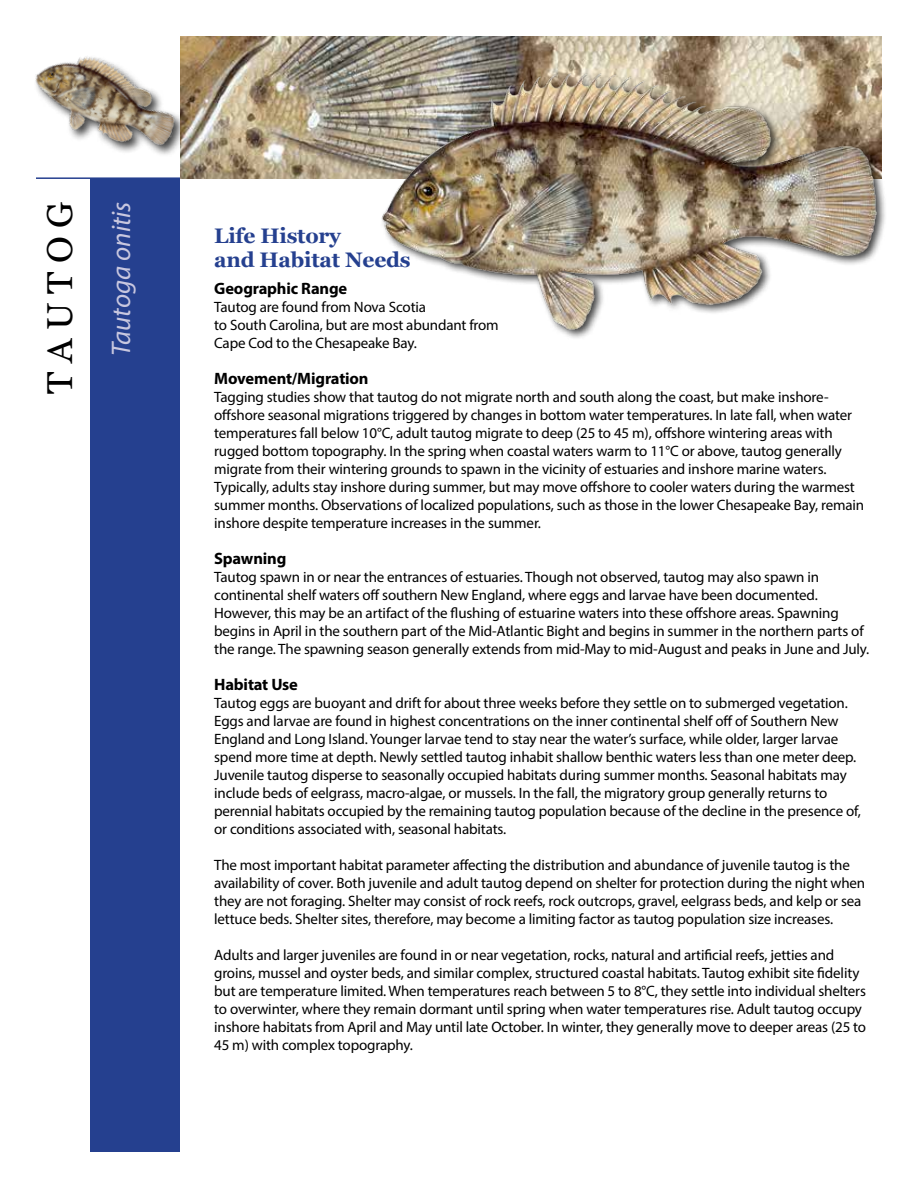
<style>
.page{position:relative;width:918px;height:1188px;background:#fff}
.page>*{position:absolute;margin:0;border:0;box-sizing:border-box;transform-origin:0 0}
.t1{font:36px "Georgia";color:#000}
.t2{font:italic 27px "Myriad Pro";color:#c8c7df}
.t3{font:700 21px/24px "Georgia";letter-spacing:-.01em;color:#25408f}
.t4{font:700 16.5px "Myriad Pro";letter-spacing:-.01em;color:#000}
.t5{font:15px/18px "Myriad Pro";letter-spacing:-.01em;color:#000}
</style>
<div class="page">
<div style="left:90px;top:178px;width:90px;height:974px;background:#25408f"></div>
<hr style="left:36px;top:177px;width:846px;height:2px;background:#25408f">
<img style="left:180px;top:36px;width:702px;height:142px">
<img style="left:376px;top:70px;width:506px;height:265px">
<img style="left:35px;top:36px;width:154px;height:134px">
<h1 class="t1" style="left:38px;top:394px;width:194px;rotate:-90deg">T A U T O G</h1>
<h2 class="t2" style="left:104px;top:356px;width:156px;rotate:-90deg">Tautoga onitis</h2>
<h3 class="t3" style="left:214px;top:223px;width:198px">Life History<br>and Habitat Needs</h3>
<p class="t4" style="left:214px;top:277px;width:135px">Geographic Range</p>
<p class="t5" style="left:214px;top:297px;width:286px">Tautog are found from Nova Scotia<br>to South Carolina, but are most abundant from<br>Cape Cod to the Chesapeake Bay.</p>
<p class="t4" style="left:214px;top:367px;width:156px">Movement/Migration</p>
<p class="t5" style="left:214px;top:387px;width:652px">Tagging studies show that tautog do not migrate north and south along the coast, but make inshore&shy;offshore seasonal migrations triggered by changes in bottom water temperatures. In late fall, when water temperatures fall below 10°C, adult tautog migrate to deep (25 to 45 m), offshore wintering areas with rugged bottom topography. In the spring when coastal waters warm to 11°C or above, tautog generally migrate from their wintering grounds to spawn in the vicinity of estuaries and inshore marine waters.<br>Typically, adults stay inshore during summer, but may move offshore to cooler waters during the warmest summer months. Observations of localized populations, such as those in the lower Chesapeake Bay, remain inshore despite temperature increases in the summer.</p>
<p class="t4" style="left:214px;top:547px;width:74px">Spawning</p>
<p class="t5" style="left:214px;top:567px;width:657px">Tautog spawn in or near the entrances of estuaries. Though not observed, tautog may also spawn in continental shelf waters off southern New England, where eggs and larvae have been documented.<br>However, this may be an artifact of the flushing of estuarine waters into these offshore areas. Spawning begins in April in the southern part of the Mid-Atlantic Bight and begins in summer in the northern parts of the range. The spawning season generally extends from mid-May to mid-August and peaks in June and July.</p>
<p class="t4" style="left:214px;top:673px;width:85px">Habitat Use</p>
<p class="t5" style="left:214px;top:693px;width:648px">Tautog eggs are buoyant and drift for about three weeks before they settle on to submerged vegetation.<br>Eggs and larvae are found in highest concentrations on the inner continental shelf off of Southern New England and Long Island. Younger larvae tend to stay near the water’s surface, while older, larger larvae spend more time at depth. Newly settled tautog inhabit shallow benthic waters less than one meter deep.<br>Juvenile tautog disperse to seasonally occupied habitats during summer months. Seasonal habitats may include beds of eelgrass, macro-algae, or mussels. In the fall, the migratory group generally returns to perennial habitats occupied by the remaining tautog population because of the decline in the presence of, or conditions associated with, seasonal habitats.</p>
<p class="t5" style="left:214px;top:855px;width:653px">The most important habitat parameter affecting the distribution and abundance of juvenile tautog is the availability of cover. Both juvenile and adult tautog depend on shelter for protection during the night when they are not foraging. Shelter may consist of rock reefs, rock outcrops, gravel, eelgrass beds, and kelp or sea lettuce beds. Shelter sites, therefore, may become a limiting factor as tautog population size increases.</p>
<p class="t5" style="left:214px;top:945px;width:654px">Adults and larger juveniles are found in or near vegetation, rocks, natural and artificial reefs, jetties and groins, mussel and oyster beds, and similar complex, structured coastal habitats. Tautog exhibit site fidelity but are temperature limited. When temperatures reach between 5 to 8°C, they settle into individual shelters to overwinter, where they remain dormant until spring when water temperatures rise. Adult tautog occupy inshore habitats from April and May until late October. In winter, they generally move to deeper areas (25 to 45 m) with complex topography.</p>
</div>
